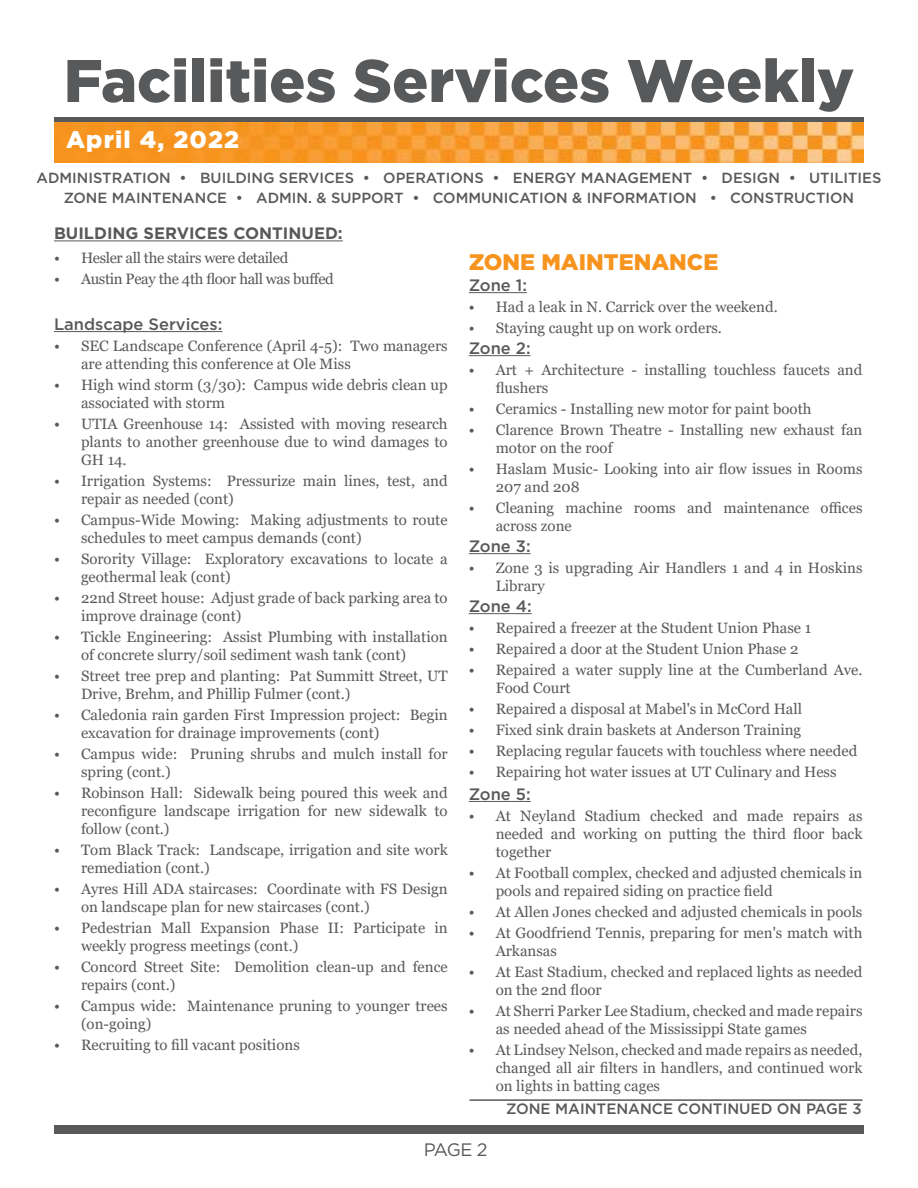
<style>
.page{position:relative;width:918px;height:1188px;background:#fff}
.page>*{position:absolute;margin:0;border:0;box-sizing:border-box;transform-origin:0 0}
.t1{font:900 60px "Gotham";color:#58595b}
.t2{font:900 24px "Gotham";letter-spacing:.05em;color:#fff}
.t3{font:900 22.5px "Gotham";color:#f7941e}
.t4{font:18px "Gotham";color:#58595b}
.t5{font:500 16.5px "Gotham";color:#58595b}
.t6{font:700 16.5px "Gotham";color:#58595b}
.t7{font:15px/18px "Georgia";color:#58595b}
.t8{font:15px "Georgia";letter-spacing:-.025em;color:#58595b}
.t9{font:500 15px "Gotham";color:#58595b}
.t10{font:500 14.7px/19.4px "Gotham";color:#58595b;text-align:center}
</style>
<div class="page">
<div style="left:54px;top:1125px;width:810px;height:9px;background:#58595b"></div>
<div style="left:54px;top:117px;width:810px;height:6px;background:#58595b"></div>
<img style="left:54px;top:122px;width:810px;height:40px">
<hr style="left:470px;top:1099px;width:392px;height:2px;background:#58595b">
<hr style="left:54px;top:331px;width:168px;height:1px;background:#58595b">
<hr style="left:469px;top:292px;width:58px;height:1px;background:#58595b">
<hr style="left:469px;top:355px;width:62px;height:1px;background:#58595b">
<hr style="left:469px;top:553px;width:62px;height:1px;background:#58595b">
<hr style="left:469px;top:613px;width:63px;height:1px;background:#58595b">
<hr style="left:469px;top:801px;width:62px;height:1px;background:#58595b">
<hr style="left:54px;top:240px;width:289px;height:1px;background:#58595b">
<h1 class="t1" style="left:64px;top:39px;width:792px">Facilities Services Weekly</h1>
<h2 class="t2" style="left:66px;top:123px;width:175px">April 4, 2022</h2>
<p class="t10" style="left:37px;top:168px;width:846px">ADMINISTRATION • BUILDING SERVICES • OPERATIONS • ENERGY MANAGEMENT • DESIGN • UTILITIES<br>ZONE MAINTENANCE • ADMIN. &amp; SUPPORT • COMMUNICATION &amp; INFORMATION • CONSTRUCTION</p>
<p class="t6" style="left:54px;top:222px;width:290px">BUILDING SERVICES CONTINUED:</p>
<p class="t8" style="left:54px;top:249px;width:236px">• Hesler all the stairs were detailed</p>
<p class="t8" style="left:54px;top:270px;width:281px">• Austin Peay the 4th floor hall was buffed</p>
<p class="t5" style="left:54px;top:313px;width:170px">Landscape Services:</p>
<p class="t7" style="left:81px;top:337px;width:368px;text-indent:-27px">• SEC Landscape Conference (April 4-5): Two managers are attending this conference at Ole Miss</p>
<p class="t7" style="left:81px;top:376px;width:368px;text-indent:-27px">• High wind storm (3/30): Campus wide debris clean up associated with storm</p>
<p class="t7" style="left:81px;top:415px;width:368px;text-align:justify;text-indent:-27px">• UTIA Greenhouse 14: Assisted with moving research plants to another greenhouse due to wind damages to GH 14.</p>
<p class="t7" style="left:81px;top:472px;width:368px;text-indent:-27px">• Irrigation Systems: Pressurize main lines, test, and repair as needed (cont)</p>
<p class="t7" style="left:81px;top:511px;width:368px;text-indent:-27px">• Campus-Wide Mowing: Making adjustments to route schedules to meet campus demands (cont)</p>
<p class="t7" style="left:81px;top:550px;width:368px;text-indent:-27px">• Sorority Village: Exploratory excavations to locate a geothermal leak (cont)</p>
<p class="t7" style="left:81px;top:589px;width:368px;text-indent:-27px">• 22nd Street house: Adjust grade of back parking area to improve drainage (cont)</p>
<p class="t7" style="left:81px;top:628px;width:368px;text-indent:-27px">• Tickle Engineering: Assist Plumbing with installation of concrete slurry/soil sediment wash tank (cont)</p>
<p class="t7" style="left:81px;top:667px;width:368px;text-indent:-27px">• Street tree prep and planting: Pat Summitt Street, UT<br>Drive, Brehm, and Phillip Fulmer (cont.)</p>
<p class="t7" style="left:81px;top:706px;width:368px;text-indent:-27px">• Caledonia rain garden First Impression project: Begin excavation for drainage improvements (cont)</p>
<p class="t7" style="left:81px;top:745px;width:368px;text-indent:-27px">• Campus wide: Pruning shrubs and mulch install for spring (cont.)</p>
<p class="t7" style="left:81px;top:784px;width:368px;text-align:justify;text-indent:-27px">• Robinson Hall: Sidewalk being poured this week and reconfigure landscape irrigation for new sidewalk to follow (cont.)</p>
<p class="t7" style="left:81px;top:841px;width:368px;text-indent:-27px">• Tom Black Track: Landscape, irrigation and site work remediation (cont.)</p>
<p class="t7" style="left:81px;top:880px;width:368px;text-indent:-27px">• Ayres Hill ADA staircases: Coordinate with FS Design on landscape plan for new staircases (cont.)</p>
<p class="t7" style="left:81px;top:919px;width:368px;text-indent:-27px">• Pedestrian Mall Expansion Phase II: Participate in weekly progress meetings (cont.)</p>
<p class="t7" style="left:81px;top:958px;width:368px;text-indent:-27px">• Concord Street Site: Demolition clean-up and fence repairs (cont.)</p>
<p class="t7" style="left:81px;top:997px;width:368px;text-indent:-27px">• Campus wide: Maintenance pruning to younger trees (on-going)</p>
<p class="t7" style="left:54px;top:1036px;width:247px">• Recruiting to fill vacant positions</p>
<h3 class="t3" style="left:469px;top:247px;width:251px">ZONE MAINTENANCE</h3>
<p class="t5" style="left:469px;top:274px;width:60px">Zone 1:</p>
<p class="t7" style="left:469px;top:298px;width:310px">• Had a leak in N. Carrick over the weekend.</p>
<p class="t7" style="left:469px;top:319px;width:255px">• Staying caught up on work orders.</p>
<p class="t5" style="left:469px;top:337px;width:63px">Zone 2:</p>
<p class="t7" style="left:496px;top:361px;width:368px;text-indent:-27px">• Art + Architecture - installing touchless faucets and flushers</p>
<p class="t7" style="left:469px;top:400px;width:344px">• Ceramics - Installing new motor for paint booth</p>
<p class="t7" style="left:496px;top:421px;width:368px;text-indent:-27px">• Clarence Brown Theatre - Installing new exhaust fan motor on the roof</p>
<p class="t7" style="left:496px;top:460px;width:368px;text-indent:-27px">• Haslam Music- Looking into air flow issues in Rooms<br>207 and 208</p>
<p class="t7" style="left:496px;top:499px;width:368px;text-indent:-27px">• Cleaning machine rooms and maintenance offices across zone</p>
<p class="t5" style="left:469px;top:535px;width:63px">Zone 3:</p>
<p class="t7" style="left:496px;top:559px;width:368px;text-indent:-27px">• Zone 3 is upgrading Air Handlers 1 and 4 in Hoskins<br>Library</p>
<p class="t5" style="left:469px;top:595px;width:65px">Zone 4:</p>
<p class="t7" style="left:469px;top:619px;width:344px">• Repaired a freezer at the Student Union Phase 1</p>
<p class="t7" style="left:469px;top:640px;width:331px">• Repaired a door at the Student Union Phase 2</p>
<p class="t7" style="left:496px;top:661px;width:368px;text-indent:-27px">• Repaired a water supply line at the Cumberland Ave.<br>Food Court</p>
<p class="t7" style="left:469px;top:700px;width:335px">• Repaired a disposal at Mabel's in McCord Hall</p>
<p class="t7" style="left:469px;top:721px;width:334px">• Fixed sink drain baskets at Anderson Training</p>
<p class="t7" style="left:469px;top:742px;width:390px">• Replacing regular faucets with touchless where needed</p>
<p class="t7" style="left:469px;top:763px;width:369px">• Repairing hot water issues at UT Culinary and Hess</p>
<p class="t5" style="left:469px;top:783px;width:64px">Zone 5:</p>
<p class="t7" style="left:496px;top:807px;width:368px;text-align:justify;text-indent:-27px">• At Neyland Stadium checked and made repairs as needed and working on putting the third floor back together</p>
<p class="t7" style="left:496px;top:864px;width:368px;text-indent:-27px">• At Football complex, checked and adjusted chemicals in pools and repaired siding on practice field</p>
<p class="t7" style="left:469px;top:903px;width:395px">• At Allen Jones checked and adjusted chemicals in pools</p>
<p class="t7" style="left:496px;top:924px;width:368px;text-indent:-27px">• At Goodfriend Tennis, preparing for men's match with<br>Arkansas</p>
<p class="t7" style="left:496px;top:963px;width:368px;text-indent:-27px">• At East Stadium, checked and replaced lights as needed on the 2nd floor</p>
<p class="t7" style="left:496px;top:1002px;width:368px;text-indent:-27px">• At Sherri Parker Lee Stadium, checked and made repairs as needed ahead of the Mississippi State games</p>
<p class="t7" style="left:496px;top:1041px;width:368px;text-align:justify;text-indent:-27px">• At Lindsey Nelson, checked and made repairs as needed, changed all air filters in handlers, and continued work on lights in batting cages</p>
<p class="t9" style="left:506px;top:1099px;width:357px">ZONE MAINTENANCE CONTINUED ON PAGE 3</p>
<p class="t4" style="left:424px;top:1138px;width:65px">PAGE 2</p>
</div>
